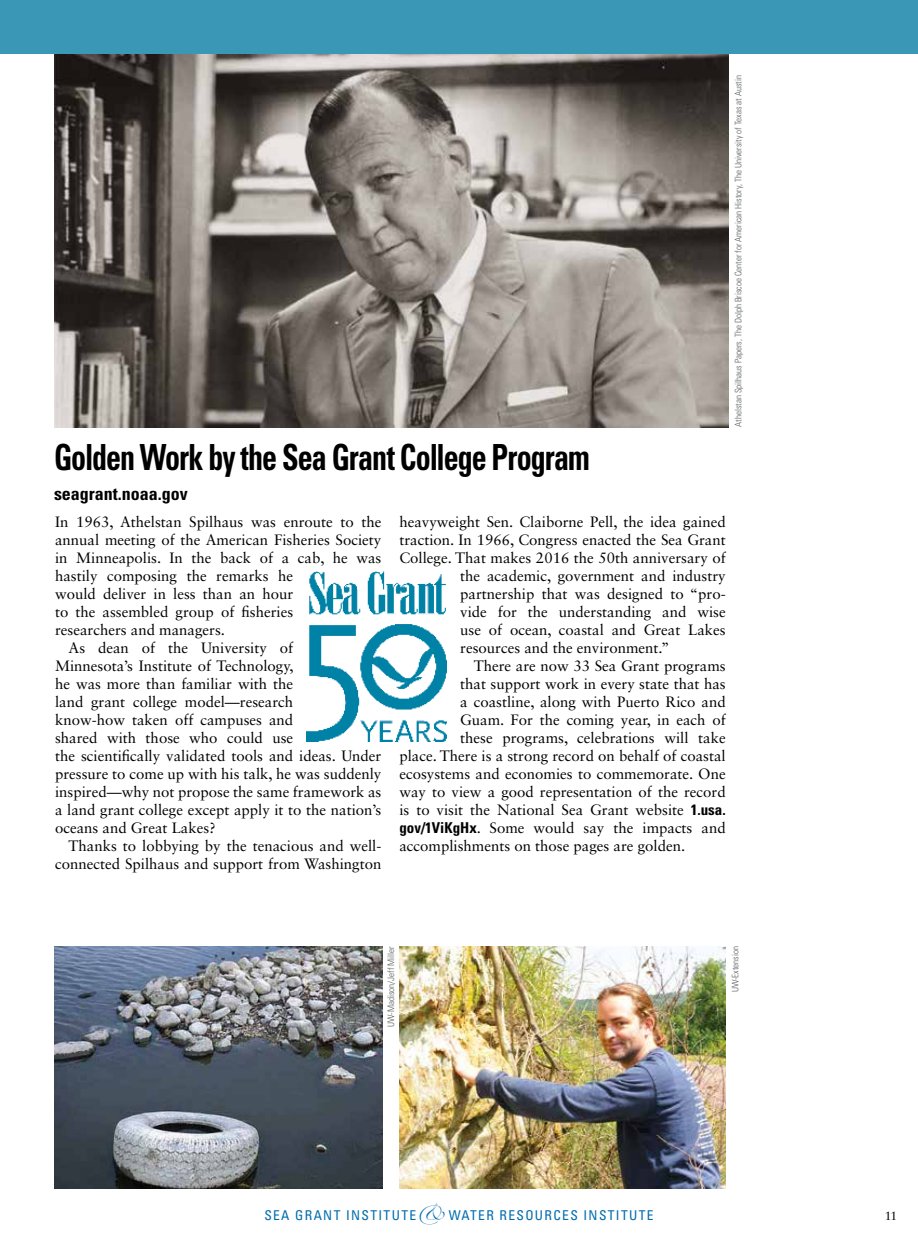
<style>
.page{position:relative;width:918px;height:1242px;background:#fff}
.page>*{position:absolute;margin:0;border:0;box-sizing:border-box;transform-origin:0 0}
.t1{font:700 condensed 36px "Univers LT Std";letter-spacing:-.035em;color:#000;scale:.83 1}
.t2{font:700 condensed 18px "Univers LT Std";color:#000}
.t3{font:15px "Sabon LT Std";color:#000}
.t4{font:condensed 13.5px "Univers LT Std";letter-spacing:.1em;color:#006dad}
.t5{font:12px "Sabon LT Std";color:#000}
.t6{font:300 condensed 9px "Univers LT Std";color:#585e5c}
.s1{font-family:"Univers LT Std";font-weight:700;font-stretch:condensed}
.s2{font-family:"Zapfino";font-stretch:normal}
</style>
<div class="page">
<div style="left:0;top:0;width:918px;height:54px;background:#3b97b6"></div>
<img style="left:54px;top:54px;width:675px;height:374px">
<img style="left:307px;top:571px;width:140px;height:171px">
<img style="left:400px;top:946px;width:326px;height:242px">
<img style="left:54px;top:946px;width:328px;height:242px">
<h1 class="t1" style="left:54px;top:435px;width:647px">Golden Work by the Sea Grant College Program</h1>
<p class="t2" style="left:54px;top:482px;width:135px">seagrant.noaa.gov</p>
<p class="t3" style="left:55px;top:512px;width:328px">In 1963, Athelstan Spilhaus was enroute to the</p>
<p class="t3" style="left:55px;top:530px;width:328px">annual meeting of the American Fisheries Society</p>
<p class="t3" style="left:55px;top:548px;width:328px">in Minneapolis. In the back of a cab, he was</p>
<p class="t3" style="left:55px;top:566px;width:240px">hastily composing the remarks he</p>
<p class="t3" style="left:55px;top:584px;width:240px">would deliver in less than an hour</p>
<p class="t3" style="left:55px;top:602px;width:240px">to the assembled group of fisheries</p>
<p class="t3" style="left:55px;top:620px;width:171px">researchers and managers.</p>
<p class="t3" style="left:69px;top:638px;width:226px">As dean of the University of</p>
<p class="t3" style="left:55px;top:656px;width:240px">Minnesota’s Institute of Technology,</p>
<p class="t3" style="left:55px;top:674px;width:240px">he was more than familiar with the</p>
<p class="t3" style="left:55px;top:692px;width:240px">land grant college model—research</p>
<p class="t3" style="left:55px;top:710px;width:240px">know-how taken off campuses and</p>
<p class="t3" style="left:55px;top:728px;width:240px">shared with those who could use</p>
<p class="t3" style="left:55px;top:746px;width:328px">the scientifically validated tools and ideas. Under</p>
<p class="t3" style="left:55px;top:764px;width:328px">pressure to come up with his talk, he was suddenly</p>
<p class="t3" style="left:55px;top:782px;width:328px">inspired—why not propose the same framework as</p>
<p class="t3" style="left:55px;top:800px;width:328px">a land grant college except apply it to the nation’s</p>
<p class="t3" style="left:55px;top:818px;width:162px">oceans and Great Lakes?</p>
<p class="t3" style="left:69px;top:836px;width:314px">Thanks to lobbying by the tenacious and well-</p>
<p class="t3" style="left:55px;top:854px;width:328px">connected Spilhaus and support from Washington</p>
<p class="t3" style="left:399px;top:512px;width:328px">heavyweight Sen. Claiborne Pell, the idea gained</p>
<p class="t3" style="left:399px;top:530px;width:328px">traction. In 1966, Congress enacted the Sea Grant</p>
<p class="t3" style="left:399px;top:548px;width:328px">College. That makes 2016 the 50th anniversary of</p>
<p class="t3" style="left:460px;top:566px;width:267px">the academic, government and industry</p>
<p class="t3" style="left:460px;top:584px;width:267px">partnership that was designed to “pro-</p>
<p class="t3" style="left:460px;top:602px;width:267px">vide for the understanding and wise</p>
<p class="t3" style="left:460px;top:620px;width:267px">use of ocean, coastal and Great Lakes</p>
<p class="t3" style="left:460px;top:638px;width:211px">resources and the environment.”</p>
<p class="t3" style="left:474px;top:656px;width:254px">There are now 33 Sea Grant programs</p>
<p class="t3" style="left:460px;top:674px;width:267px">that support work in every state that has</p>
<p class="t3" style="left:460px;top:692px;width:267px">a coastline, along with Puerto Rico and</p>
<p class="t3" style="left:460px;top:710px;width:267px">Guam. For the coming year, in each of</p>
<p class="t3" style="left:460px;top:728px;width:267px">these programs, celebrations will take</p>
<p class="t3" style="left:399px;top:746px;width:328px">place. There is a strong record on behalf of coastal</p>
<p class="t3" style="left:399px;top:764px;width:328px">ecosystems and economies to commemorate. One</p>
<p class="t3" style="left:399px;top:782px;width:328px">way to view a good representation of the record</p>
<p class="t3" style="left:399px;top:800px;width:328px">is to visit the National Sea Grant website <span class="s1">1.usa.</span></p>
<p class="t3" style="left:399px;top:818px;width:328px"><span class="s1">gov/1ViKgHx</span>. Some would say the impacts and</p>
<p class="t3" style="left:399px;top:836px;width:287px">accomplishments on those pages are golden.</p>
<p class="t6" style="left:733px;top:427px;width:353px;rotate:-90deg">Athelstan Spilhaus Papers, The Dolph Briscoe Center for American History, The University of Texas at Austin</p>
<p class="t6" style="left:386px;top:1027px;width:82px;rotate:-90deg">UW-Madison/Jeff Miller</p>
<p class="t6" style="left:730px;top:992px;width:48px;rotate:-90deg">UW-Extension</p>
<p class="t4" style="left:264px;top:1206px;width:391px">SEA GRANT INSTITUTE<span class="s2">&amp;</span>WATER RESOURCES INSTITUTE</p>
<p class="t5" style="left:885px;top:1208px;width:14px">11</p>
</div>
